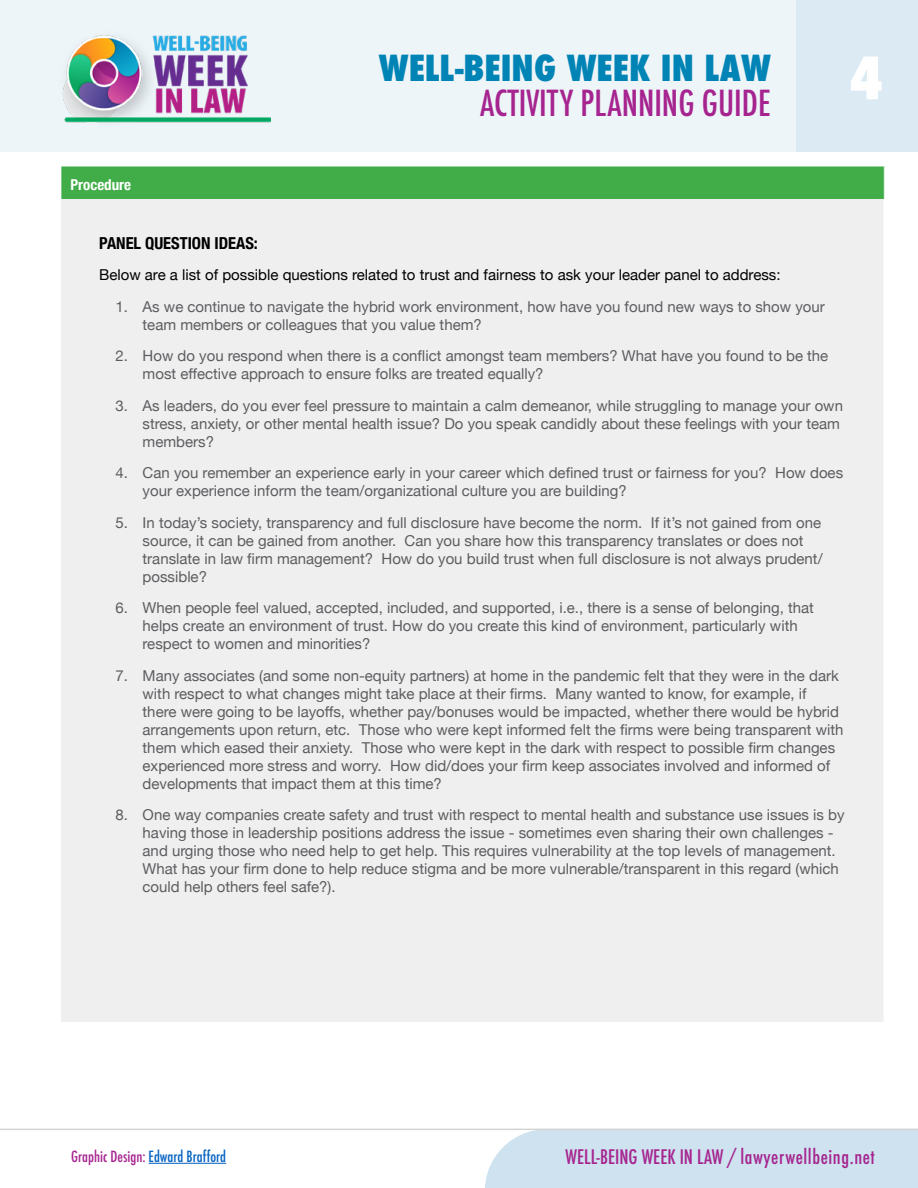
<style>
.page{position:relative;width:918px;height:1188px;background:#fff}
.page>*{position:absolute;margin:0;border:0;box-sizing:border-box;transform-origin:0 0}
.t1{font:800 condensed 56.7px "Futura";color:#fff}
.t2{font:500 condensed 34.95px "Futura";color:#a6248f}
.t3{font:800 condensed 34.95px "Futura";color:#0083b5}
.t4{font:500 condensed 19.5px "Futura";letter-spacing:.03em;color:#a6248f}
.t5{font:700 condensed 16.5px "Helvetica Neue";color:#000}
.t6{font:15px/18px "Helvetica Neue";color:#5d5d60}
.t7{font:15px "Helvetica Neue";color:#000}
.t8{font:500 condensed 15px "Futura";color:#a6248f}
.t9{font:700 condensed 15px "Helvetica Neue";color:#fff}
.s1{color:#0563c1}
</style>
<div class="page">
<div style="left:485px;top:1130px;width:433px;height:58px;background:#cee2ef"></div>
<div style="left:0;top:0;width:918px;height:152px;background:#eef5f9"></div>
<hr style="left:149px;top:1163px;width:77px;height:1px;background:#0563c1">
<hr style="left:0;top:1129px;width:918px;height:1px;background:#d1d3d4">
<div style="left:796px;top:0;width:122px;height:152px;background:#dceaf4"></div>
<div style="left:61px;top:166px;width:823px;height:33px;background:#41ad49"></div>
<div style="left:61px;top:199px;width:823px;height:824px;background:#efeff0"></div>
<hr style="left:60px;top:166px;width:825px;height:1px;background:#fff">
<hr style="left:61px;top:1022px;width:824px;height:1px;background:#fff">
<img style="left:62px;top:35px;width:208px;height:88px">
<p class="t9" style="left:70px;top:172px;width:62px">Procedure</p>
<h2 class="t3" style="left:379px;top:45px;width:393px">WELL-BEING WEEK IN LAW</h2>
<h2 class="t2" style="left:480px;top:81px;width:292px">ACTIVITY PLANNING GUIDE</h2>
<h1 class="t1" style="left:849px;top:40px;width:36px">4</h1>
<p class="t5" style="left:99px;top:229px;width:160px">PANEL QUESTION IDEAS:</p>
<p class="t7" style="left:99px;top:264px;width:683px">Below are a list of possible questions related to trust and fairness to ask your leader panel to address:</p>
<p class="t6" style="left:143px;top:298px;width:684px;text-indent:-27px">1. As we continue to navigate the hybrid work environment, how have you found new ways to show your team members or colleagues that you value them?</p>
<p class="t6" style="left:143px;top:348px;width:687px;text-indent:-27px">2. How do you respond when there is a conflict amongst team members? What have you found to be the most effective approach to ensure folks are treated equally?</p>
<p class="t6" style="left:143px;top:397px;width:702px;text-indent:-27px">3. As leaders, do you ever feel pressure to maintain a calm demeanor, while struggling to manage your own stress, anxiety, or other mental health issue? Do you speak candidly about these feelings with your team members?</p>
<p class="t6" style="left:143px;top:465px;width:702px;text-indent:-27px">4. Can you remember an experience early in your career which defined trust or fairness for you? How does your experience inform the team/organizational culture you are building?</p>
<p class="t6" style="left:143px;top:514px;width:682px;text-indent:-27px">5. In today’s society, transparency and full disclosure have become the norm. If it’s not gained from one source, it can be gained from another. Can you share how this transparency translates or does not translate in law firm management? How do you build trust when full disclosure is not always prudent/ possible?</p>
<p class="t6" style="left:143px;top:600px;width:673px;text-indent:-27px">6. When people feel valued, accepted, included, and supported, i.e., there is a sense of belonging, that helps create an environment of trust. How do you create this kind of environment, particularly with respect to women and minorities?</p>
<p class="t6" style="left:143px;top:667px;width:702px;text-indent:-27px">7. Many associates (and some non-equity partners) at home in the pandemic felt that they were in the dark with respect to what changes might take place at their firms. Many wanted to know, for example, if there were going to be layoffs, whether pay/bonuses would be impacted, whether there would be hybrid arrangements upon return, etc. Those who were kept informed felt the firms were being transparent with them which eased their anxiety. Those who were kept in the dark with respect to possible firm changes experienced more stress and worry. How did/does your firm keep associates involved and informed of developments that impact them at this time?</p>
<p class="t6" style="left:143px;top:807px;width:704px;text-indent:-27px">8. One way companies create safety and trust with respect to mental health and substance use issues is by having those in leadership positions address the issue - sometimes even sharing their own challenges - and urging those who need help to get help. This requires vulnerability at the top levels of management.<br>What has your firm done to help reduce stigma and be more vulnerable/transparent in this regard (which could help others feel safe?).</p>
<p class="t8" style="left:71px;top:1147px;width:157px">Graphic Design: <span class="s1">Edward Brafford</span></p>
<h3 class="t4" style="left:566px;top:1144px;width:311px">WELL-BEING WEEK IN LAW / lawyerwellbeing.net</h3>
</div>
